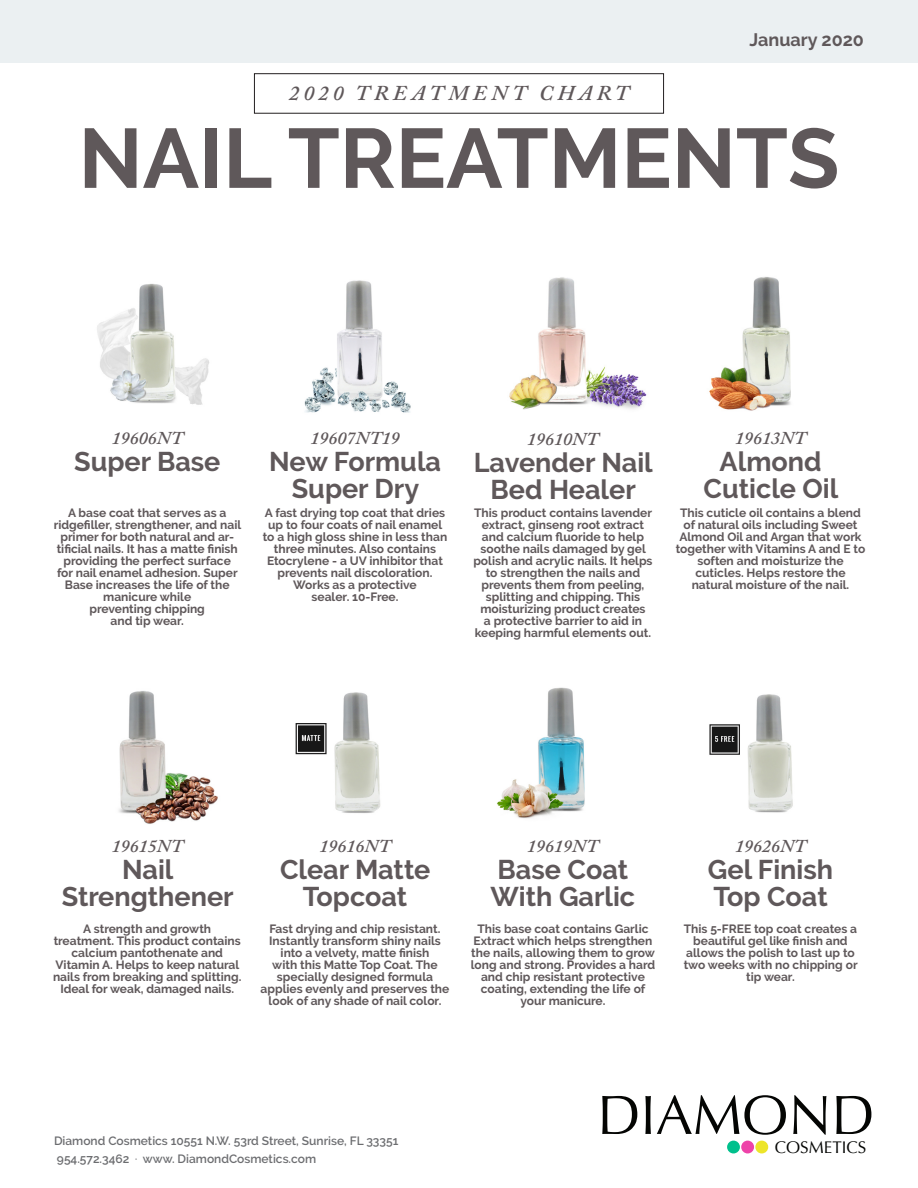
<style>
.page{position:relative;width:918px;height:1188px;background:#fff}
.page>*{position:absolute;margin:0;border:0;box-sizing:border-box;transform-origin:0 0}
.t1{font:700 84px "Raleway";color:#5f585a}
.t2{font:55.5px "Optima";color:#040503}
.t3{font:700 27px/27px "Raleway";color:#5f585a;text-align:center}
.t4{font:italic 600 21px "Adobe Caslon Pro";letter-spacing:.215em;color:#5f585a}
.t5{font:italic 600 18px "Adobe Caslon Pro";color:#5f585a}
.t6{font:700 18px "Raleway";color:#5f585a}
.t7{font:16.95px "Optima";color:#040503}
.t8{font:700 12px/12px "Raleway";color:#5f585a;text-align:center}
.t9{font:600 12px/18px "Raleway";color:#6c6d70}
.s1{font-family:"Minion Pro";font-weight:400}
</style>
<div class="page">
<div style="left:0;top:0;width:918px;height:63px;background:#ebf0f2"></div>
<div style="left:727px;top:1141px;width:13px;height:12px;background:#00c08c;border-radius:50%"></div>
<div style="left:741px;top:1141px;width:13px;height:12px;background:#ee43a9;border-radius:50%"></div>
<div style="left:755px;top:1141px;width:13px;height:12px;background:#ede52a;border-radius:50%"></div>
<img style="left:97px;top:284px;width:112px;height:121px">
<img style="left:119px;top:691px;width:99px;height:133px">
<img style="left:304px;top:280px;width:107px;height:133px">
<img style="left:295px;top:692px;width:86px;height:121px">
<img style="left:509px;top:277px;width:138px;height:133px">
<img style="left:497px;top:687px;width:88px;height:132px">
<img style="left:709px;top:277px;width:82px;height:134px">
<img style="left:709px;top:694px;width:84px;height:119px">
<h3 class="t4" style="left:289px;top:80px;width:341px">2020 TREATMENT CHART</h3>
<h3 class="t6" style="left:750px;top:29px;width:116px">January 2020</h3>
<h1 class="t1" style="left:79px;top:110px;width:762px">NAIL TREATMENTS</h1>
<p class="t5" style="left:112px;top:428px;width:73px">19606NT</p>
<p class="t3" style="left:74px;top:449px;width:148px">Super Base</p>
<p class="t8" style="left:68px;top:507px;width:160px">A base coat that serves as a</p>
<p class="t8" style="left:54px;top:519px;width:189px">ridgefiller, strengthener, and nail primer for both natural and ar&shy;tificial nails. It has a matte finish providing the perfect surface<br>for nail enamel adhesion. Super<br>Base increases the life of the manicure while</p>
<p class="t8" style="left:90px;top:603px;width:117px">preventing chipping</p>
<p class="t8" style="left:111px;top:615px;width:75px">and tip wear.</p>
<p class="t5" style="left:311px;top:428px;width:91px">19607NT19</p>
<p class="t3" style="left:269px;top:449px;width:173px">New Formula</p>
<p class="t3" style="left:292px;top:476px;width:129px">Super Dry</p>
<p class="t8" style="left:263px;top:507px;width:186px">A fast drying top coat that dries up to four coats of nail enamel to a high gloss shine in less than three minutes. Also contains<br>Etocrylene - a UV inhibitor that prevents nail discoloration.<br>Works as a protective</p>
<p class="t8" style="left:312px;top:591px;width:88px">sealer. 10-Free.</p>
<p class="t5" style="left:527px;top:428px;width:73px">19610NT</p>
<p class="t3" style="left:474px;top:449px;width:180px">Lavender Nail</p>
<p class="t3" style="left:491px;top:476px;width:147px">Bed Healer</p>
<p class="t8" style="left:473px;top:507px;width:181px">This product contains lavender extract, ginseng root extract and calcium fluoride to help soothe nails damaged by gel polish and acrylic nails. It helps to strengthen the nails and prevents them from peeling, splitting and chipping. This moisturizing product creates<br>a protective barrier to aid in keeping harmful elements out.</p>
<p class="t5" style="left:735px;top:428px;width:73px">19613NT</p>
<p class="t3" style="left:720px;top:449px;width:103px">Almond</p>
<p class="t3" style="left:704px;top:476px;width:136px">Cuticle Oil</p>
<p class="t8" style="left:680px;top:507px;width:182px;text-align:left">This cuticle oil contains a blend of natural oils including Sweet</p>
<p class="t8" style="left:679px;top:531px;width:184px">Almond Oil and Argan that work</p>
<p class="t8" style="left:676px;top:543px;width:191px">together with Vitamins A and E to</p>
<p class="t8" style="left:692px;top:555px;width:159px">soften and moisturize the cuticles. Helps restore the natural moisture of the nail.</p>
<p class="t5" style="left:112px;top:835px;width:73px">19615NT</p>
<p class="t3" style="left:122px;top:856px;width:53px">Nail</p>
<p class="t3" style="left:62px;top:883px;width:173px">Strengthener</p>
<p class="t8" style="left:53px;top:923px;width:190px">A strength and growth treatment. This product contains calcium pantothenate and<br>Vitamin A. Helps to keep natural nails from breaking and splitting.<br>Ideal for weak, damaged nails.</p>
<p class="t5" style="left:320px;top:835px;width:73px">19616NT</p>
<p class="t3" style="left:280px;top:856px;width:152px">Clear Matte<br>Topcoat</p>
<p class="t8" style="left:269px;top:923px;width:173px">Fast drying and chip resistant.<br>Instantly transform shiny nails into a velvety, matte finish with this Matte Top Coat. The specially designed formula</p>
<p class="t8" style="left:261px;top:983px;width:190px">applies evenly and preserves the</p>
<p class="t8" style="left:269px;top:995px;width:174px">look of any shade of nail color.</p>
<p class="t5" style="left:527px;top:835px;width:73px">19619NT</p>
<p class="t3" style="left:498px;top:856px;width:132px">Base Coat</p>
<p class="t3" style="left:491px;top:883px;width:146px">With Garlic</p>
<p class="t8" style="left:477px;top:923px;width:173px">This base coat contains Garlic</p>
<p class="t8" style="left:471px;top:935px;width:186px">Extract which helps strengthen the nails, allowing them to grow long and strong. Provides a hard and chip resistant protective coating, extending the life of your manicure.</p>
<p class="t5" style="left:735px;top:835px;width:73px">19626NT</p>
<p class="t3" style="left:708px;top:856px;width:127px">Gel Finish</p>
<p class="t3" style="left:714px;top:883px;width:116px">Top Coat</p>
<p class="t8" style="left:684px;top:923px;width:175px">This 5-FREE top coat creates a</p>
<p class="t8" style="left:684px;top:935px;width:175px">beautiful gel like finish and allows the polish to last up to two weeks with no chipping or tip wear.</p>
<p class="t9" style="left:54px;top:1132px;width:346px">Diamond Cosmetics 10551 N.W. 53rd Street, Sunrise, FL 33351<br>954.572.3462 <span class="s1">.</span> www. DiamondCosmetics.com</p>
<h2 class="t2" style="left:597px;top:1083px;width:279px">DIAMOND</h2>
<h3 class="t7" style="left:775px;top:1138px;width:93px">COSMETICS</h3>
</div>
